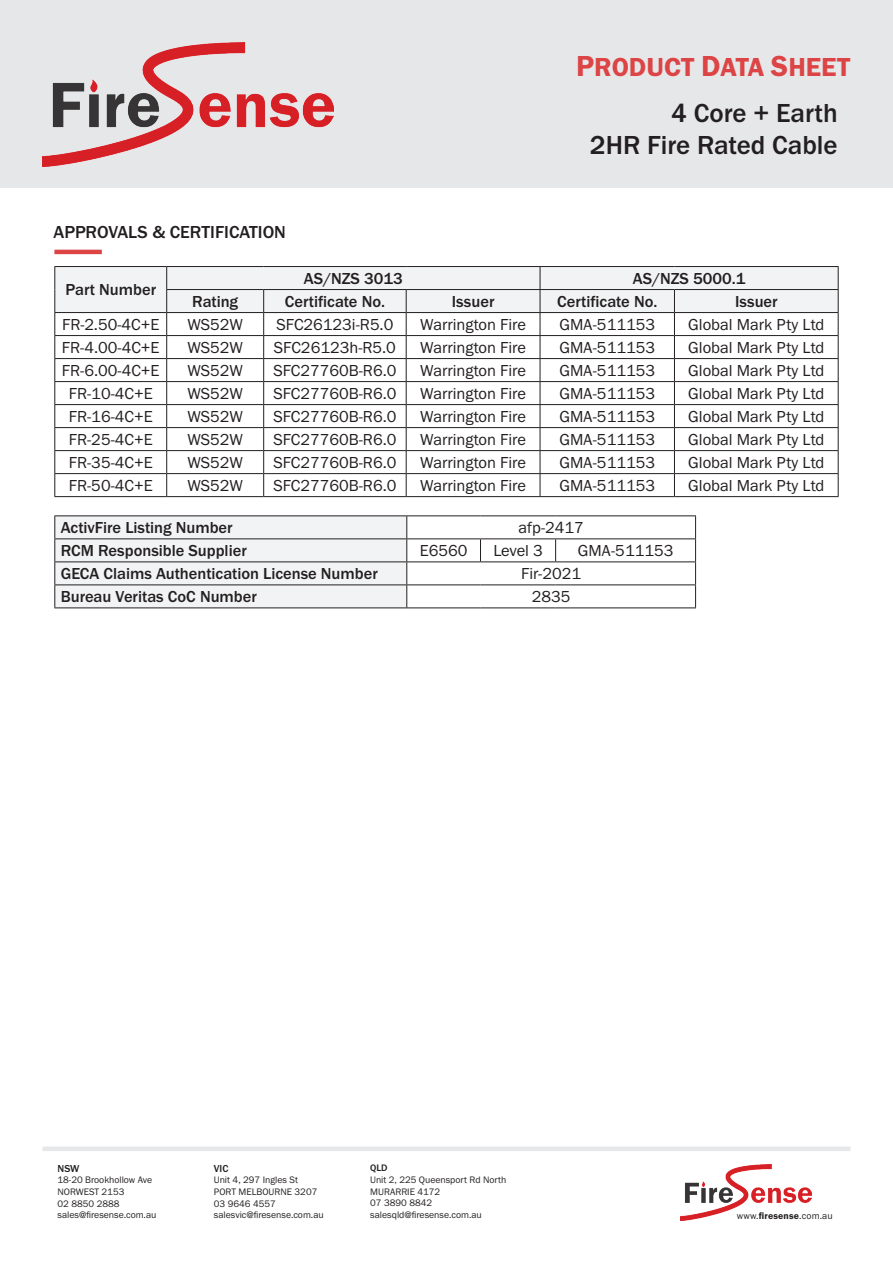
<style>
.page{position:relative;width:893px;height:1263px;background:#fff}
.page>*{position:absolute;margin:0;border:0;box-sizing:border-box;transform-origin:0 0}
.t1{font:500 27px/31.5px "Franklin Gothic URW";color:#231f20;text-align:right}
.t2{font:27px "Franklin Gothic URW Dem";color:#dc4445}
.t3{font:500 18px "Franklin Gothic URW";color:#231f20}
.t4{font:16.5px "Franklin Gothic URW Boo";color:#231f20}
.t5{font:500 16.5px "Franklin Gothic URW";color:#231f20}
.t6{font:500 10.5px "Franklin Gothic URW";color:#231f20}
.t7{font:9.75px/11.7px "Franklin Gothic URW Boo";color:#231f20}
.t8{font:500 9.75px "Franklin Gothic URW";color:#231f20}
.s1{font-size:30px}
.s2{font-family:"Franklin Gothic URW Dem"}
</style>
<div class="page">
<div style="left:0;top:0;width:893px;height:187px;background:#e6e7e9"></div>
<img style="left:43px;top:43px;width:290px;height:123px">
<img style="left:680px;top:1165px;width:131px;height:55px">
<div style="left:43px;top:1146px;width:807px;height:5px;background:#e6e7e9"></div>
<div style="left:55px;top:267px;width:112px;height:46px;background:#f2f3f4"></div>
<hr style="left:54px;top:404px;width:113px;height:1px;background:#231f20">
<hr style="left:54px;top:427px;width:113px;height:1px;background:#231f20">
<hr style="left:54px;top:450px;width:113px;height:1px;background:#231f20">
<hr style="left:54px;top:473px;width:113px;height:1px;background:#231f20">
<hr style="left:54px;top:496px;width:113px;height:1px;background:#231f20">
<hr style="left:674px;top:496px;width:164px;height:1px;background:#231f20">
<hr style="left:540px;top:496px;width:134px;height:1px;background:#231f20">
<hr style="left:167px;top:496px;width:97px;height:1px;background:#231f20">
<hr style="left:264px;top:496px;width:142px;height:1px;background:#231f20">
<hr style="left:406px;top:496px;width:134px;height:1px;background:#231f20">
<hr style="left:54px;top:381px;width:113px;height:1px;background:#231f20">
<hr style="left:54px;top:266px;width:113px;height:1px;background:#231f20">
<svg style="left:54px;top:267px;width:1px;height:229px"></svg>
<hr style="left:54px;top:312px;width:113px;height:1px;background:#231f20">
<hr style="left:54px;top:335px;width:113px;height:1px;background:#231f20">
<hr style="left:54px;top:358px;width:113px;height:1px;background:#231f20">
<hr style="left:167px;top:266px;width:97px;height:1px;background:#231f20">
<hr style="left:264px;top:266px;width:142px;height:1px;background:#231f20">
<hr style="left:406px;top:266px;width:134px;height:1px;background:#231f20">
<hr style="left:540px;top:266px;width:134px;height:1px;background:#231f20">
<hr style="left:674px;top:266px;width:164px;height:1px;background:#231f20">
<svg style="left:166px;top:267px;width:673px;height:229px"></svg>
<hr style="left:540px;top:289px;width:134px;height:1px;background:#231f20">
<hr style="left:674px;top:289px;width:164px;height:1px;background:#231f20">
<hr style="left:54px;top:250px;width:48px;height:4px;background:#dc4445">
<hr style="left:54px;top:515px;width:353px;height:1px;background:#231f20">
<hr style="left:407px;top:515px;width:73px;height:1px;background:#231f20">
<hr style="left:480px;top:515px;width:76px;height:1px;background:#231f20">
<hr style="left:556px;top:515px;width:140px;height:1px;background:#231f20">
<hr style="left:407px;top:538px;width:73px;height:1px;background:#231f20">
<hr style="left:480px;top:538px;width:76px;height:1px;background:#231f20">
<svg style="left:480px;top:539px;width:1px;height:22px"></svg>
<hr style="left:556px;top:538px;width:140px;height:1px;background:#231f20">
<svg style="left:555px;top:539px;width:1px;height:22px"></svg>
<hr style="left:407px;top:561px;width:73px;height:1px;background:#231f20">
<hr style="left:480px;top:561px;width:76px;height:1px;background:#231f20">
<hr style="left:556px;top:561px;width:140px;height:1px;background:#231f20">
<hr style="left:407px;top:584px;width:73px;height:1px;background:#231f20">
<svg style="left:54px;top:516px;width:353px;height:91px"></svg>
<hr style="left:480px;top:584px;width:76px;height:1px;background:#231f20">
<hr style="left:556px;top:584px;width:140px;height:1px;background:#231f20">
<svg style="left:695px;top:516px;width:1px;height:91px"></svg>
<hr style="left:54px;top:607px;width:353px;height:1px;background:#231f20">
<hr style="left:407px;top:607px;width:73px;height:1px;background:#231f20">
<hr style="left:480px;top:607px;width:76px;height:1px;background:#231f20">
<hr style="left:556px;top:607px;width:140px;height:1px;background:#231f20">
<h1 class="t2" style="left:576px;top:50px;width:276px"><span class="s1">P</span>RODUCT <span class="s1">D</span>ATA <span class="s1">S</span>HEET</h1>
<p class="t3" style="left:54px;top:220px;width:234px">APPROVALS &amp; CERTIFICATION</p>
<h1 class="t1" style="left:590px;top:97px;width:249px">4 Core + Earth<br>2HR Fire Rated Cable</h1>
<p class="t5" style="left:65px;top:279px;width:92px">Part Number</p>
<p class="t5" style="left:304px;top:268px;width:100px">AS/NZS 3013</p>
<p class="t5" style="left:633px;top:268px;width:114px">AS/NZS 5000.1</p>
<p class="t5" style="left:192px;top:291px;width:47px">Rating</p>
<p class="t5" style="left:285px;top:291px;width:102px">Certificate No.</p>
<p class="t5" style="left:452px;top:291px;width:44px">Issuer</p>
<p class="t5" style="left:557px;top:291px;width:102px">Certificate No.</p>
<p class="t5" style="left:735px;top:291px;width:44px">Issuer</p>
<p class="t4" style="left:62px;top:314px;width:99px">FR-2.50-4C+E</p>
<p class="t4" style="left:187px;top:314px;width:57px">WS52W</p>
<p class="t4" style="left:276px;top:314px;width:118px">SFC26123i-R5.0</p>
<p class="t4" style="left:420px;top:314px;width:107px">Warrington Fire</p>
<p class="t4" style="left:559px;top:314px;width:97px">GMA-511153</p>
<p class="t4" style="left:688px;top:314px;width:138px">Global Mark Pty Ltd</p>
<p class="t4" style="left:62px;top:337px;width:99px">FR-4.00-4C+E</p>
<p class="t4" style="left:187px;top:337px;width:57px">WS52W</p>
<p class="t4" style="left:274px;top:337px;width:124px">SFC26123h-R5.0</p>
<p class="t4" style="left:420px;top:337px;width:107px">Warrington Fire</p>
<p class="t4" style="left:559px;top:337px;width:97px">GMA-511153</p>
<p class="t4" style="left:688px;top:337px;width:138px">Global Mark Pty Ltd</p>
<p class="t4" style="left:62px;top:360px;width:99px">FR-6.00-4C+E</p>
<p class="t4" style="left:187px;top:360px;width:57px">WS52W</p>
<p class="t4" style="left:273px;top:360px;width:125px">SFC27760B-R6.0</p>
<p class="t4" style="left:420px;top:360px;width:107px">Warrington Fire</p>
<p class="t4" style="left:559px;top:360px;width:97px">GMA-511153</p>
<p class="t4" style="left:688px;top:360px;width:138px">Global Mark Pty Ltd</p>
<p class="t4" style="left:69px;top:383px;width:86px">FR-10-4C+E</p>
<p class="t4" style="left:187px;top:383px;width:57px">WS52W</p>
<p class="t4" style="left:273px;top:383px;width:125px">SFC27760B-R6.0</p>
<p class="t4" style="left:420px;top:383px;width:107px">Warrington Fire</p>
<p class="t4" style="left:559px;top:383px;width:97px">GMA-511153</p>
<p class="t4" style="left:688px;top:383px;width:138px">Global Mark Pty Ltd</p>
<p class="t4" style="left:69px;top:406px;width:86px">FR-16-4C+E</p>
<p class="t4" style="left:187px;top:406px;width:57px">WS52W</p>
<p class="t4" style="left:273px;top:406px;width:125px">SFC27760B-R6.0</p>
<p class="t4" style="left:420px;top:406px;width:107px">Warrington Fire</p>
<p class="t4" style="left:559px;top:406px;width:97px">GMA-511153</p>
<p class="t4" style="left:688px;top:406px;width:138px">Global Mark Pty Ltd</p>
<p class="t4" style="left:69px;top:429px;width:86px">FR-25-4C+E</p>
<p class="t4" style="left:187px;top:429px;width:57px">WS52W</p>
<p class="t4" style="left:273px;top:429px;width:125px">SFC27760B-R6.0</p>
<p class="t4" style="left:420px;top:429px;width:107px">Warrington Fire</p>
<p class="t4" style="left:559px;top:429px;width:97px">GMA-511153</p>
<p class="t4" style="left:688px;top:429px;width:138px">Global Mark Pty Ltd</p>
<p class="t4" style="left:69px;top:452px;width:86px">FR-35-4C+E</p>
<p class="t4" style="left:187px;top:452px;width:57px">WS52W</p>
<p class="t4" style="left:273px;top:452px;width:125px">SFC27760B-R6.0</p>
<p class="t4" style="left:420px;top:452px;width:107px">Warrington Fire</p>
<p class="t4" style="left:559px;top:452px;width:97px">GMA-511153</p>
<p class="t4" style="left:688px;top:452px;width:138px">Global Mark Pty Ltd</p>
<p class="t4" style="left:69px;top:475px;width:86px">FR-50-4C+E</p>
<p class="t4" style="left:187px;top:475px;width:57px">WS52W</p>
<p class="t4" style="left:273px;top:475px;width:125px">SFC27760B-R6.0</p>
<p class="t4" style="left:420px;top:475px;width:107px">Warrington Fire</p>
<p class="t4" style="left:559px;top:475px;width:97px">GMA-511153</p>
<p class="t4" style="left:688px;top:475px;width:138px">Global Mark Pty Ltd</p>
<p class="t5" style="left:61px;top:517px;width:173px">ActivFire Listing Number</p>
<p class="t4" style="left:518px;top:517px;width:67px">afp-2417</p>
<p class="t5" style="left:61px;top:540px;width:188px">RCM Responsible Supplier</p>
<p class="t4" style="left:420px;top:540px;width:49px">E6560</p>
<p class="t4" style="left:493px;top:540px;width:51px">Level 3</p>
<p class="t4" style="left:578px;top:540px;width:97px">GMA-511153</p>
<p class="t5" style="left:61px;top:563px;width:319px">GECA Claims Authentication License Number</p>
<p class="t4" style="left:521px;top:563px;width:61px">Fir-2021</p>
<p class="t5" style="left:61px;top:586px;width:198px">Bureau Veritas CoC Number</p>
<p class="t4" style="left:532px;top:586px;width:40px">2835</p>
<p class="t6" style="left:58px;top:1162px;width:23px">NSW</p>
<p class="t7" style="left:58px;top:1174px;width:100px">18-20 Brookhollow Ave<br>NORWEST 2153<br>02 8850 2888 sales@firesense.com.au</p>
<p class="t6" style="left:214px;top:1162px;width:16px">VIC</p>
<p class="t7" style="left:214px;top:1174px;width:111px">Unit 4, 297 Ingles St<br>PORT MELBOURNE 3207<br>03 9646 4557 salesvic@firesense.com.au</p>
<p class="t8" style="left:370px;top:1162px;width:19px">QLD</p>
<p class="t7" style="left:370px;top:1173px;width:138px">Unit 2, 225 Queensport Rd North<br>MURARRIE 4172<br>07 3890 8842 salesqld@firesense.com.au</p>
<p class="t7" style="left:737px;top:1209px;width:98px">www.<span class="s2">firesense</span>.com.au</p>
</div>
